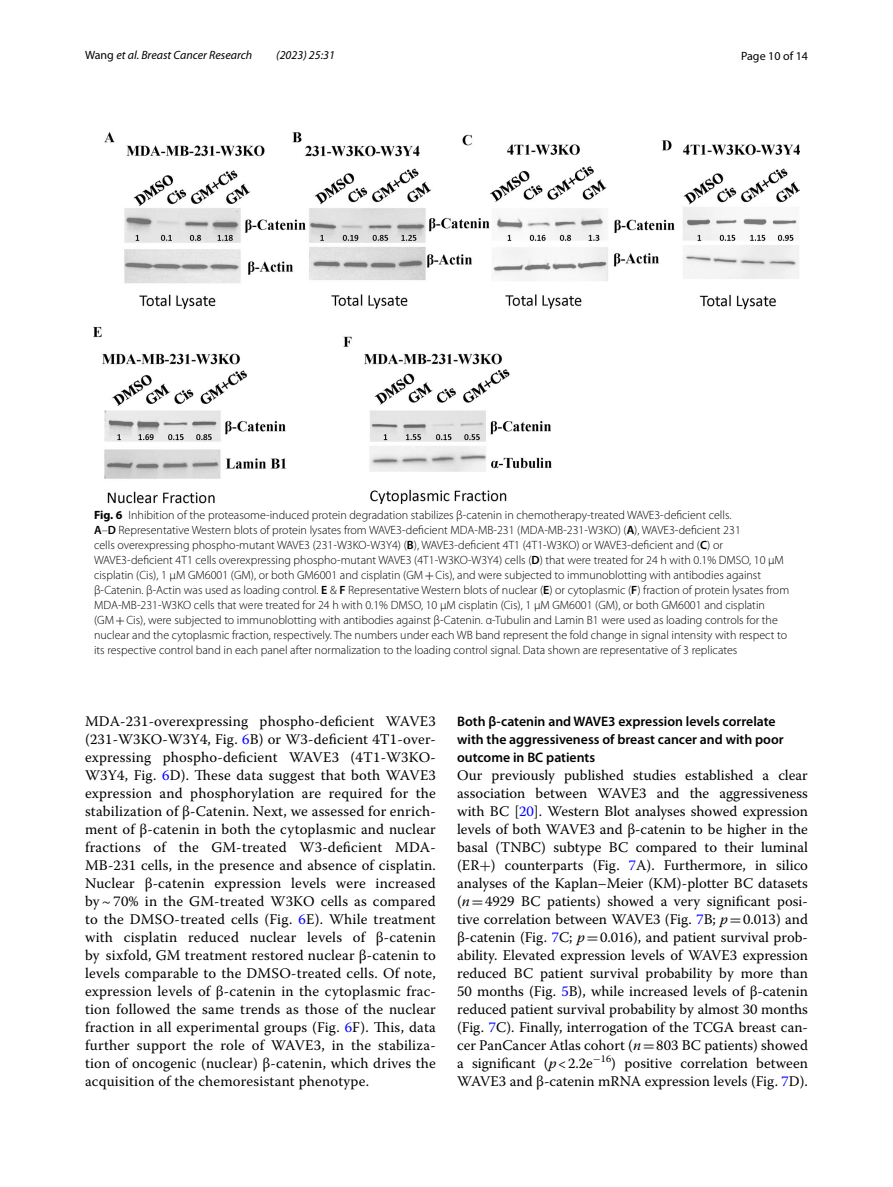
<style>
.page{position:relative;width:893px;height:1187px;background:#fff}
.page>*{position:absolute;margin:0;border:0;box-sizing:border-box;transform-origin:0 0}
.t1{font:14.7px/18px "Warnock Pro";letter-spacing:.01em;color:#000;text-align:justify}
.t2{font:600 13.8px/18px "Myriad Pro";color:#000}
.t3{font:300 12px/15px "Myriad Pro";color:#000}
.t4{font:italic 12px "Myriad Pro";color:#000}
.t5{font:12px "Myriad Pro";color:#000}
.s1{font-style:normal}
.s2{font-weight:700}
.s3{font-weight:600}
.s4{font-family:"MTSY";font-weight:400}
.s5{color:#00f}
.s6{font-family:"MTSY"}
.s7{font-style:italic}
</style>
<div class="page">
<img style="left:94px;top:133px;width:705px;height:371px">
<p class="t4" style="left:85px;top:48px;width:169px"><span class="s1">Wang</span> et al. Breast Cancer Research</p>
<p class="t4" style="left:276px;top:48px;width:60px">(2023) 25:31</p>
<p class="t5" style="left:741px;top:48px;width:68px">Page 10 of 14</p>
<p class="t3" style="left:94px;top:508px;width:697px"><span class="s2">Fig. 6</span> Inhibition of the proteasome-induced protein degradation stabilizes β-catenin in chemotherapy-treated WAVE3-deficient cells.<br><span class="s3">A</span>–<span class="s3">D</span> Representative Western blots of protein lysates from WAVE3-deficient MDA-MB-231 (MDA-MB-231-W3KO) (<span class="s3">A</span>), WAVE3-deficient 231<br>cells overexpressing phospho-mutant WAVE3 (231-W3KO-W3Y4) (<span class="s3">B</span>), WAVE3-deficient 4T1 (4T1-W3KO) or WAVE3-deficient and (<span class="s3">C</span>) or WAVE3-deficient 4T1 cells overexpressing phospho-mutant WAVE3 (4T1-W3KO-W3Y4) cells (<span class="s3">D</span>) that were treated for 24 h with 0.1% DMSO, 10 µM cisplatin (Cis), 1 µM GM6001 (GM), or both GM6001 and cisplatin (GM<span class="s4">+</span>Cis), and were subjected to immunoblotting with antibodies against β-Catenin. β-Actin was used as loading control. <span class="s3">E</span> &amp; <span class="s3">F</span> Representative Western blots of nuclear (<span class="s3">E</span>) or cytoplasmic (<span class="s3">F</span>) fraction of protein lysates from MDA-MB-231-W3KO cells that were treated for 24 h with 0.1% DMSO, 10 µM cisplatin (Cis), 1 µM GM6001 (GM), or both GM6001 and cisplatin (GM<span class="s4">+</span>Cis), were subjected to immunoblotting with antibodies against β-Catenin. α-Tubulin and Lamin B1 were used as loading controls for the nuclear and the cytoplasmic fraction, respectively. The numbers under each WB band represent the fold change in signal intensity with respect to its respective control band in each panel after normalization to the loading control signal. Data shown are representative of 3 replicates</p>
<p class="t1" style="left:85px;top:712px;width:352px">MDA-231-overexpressing phospho-deficient WAVE3 (231-W3KO-W3Y4, Fig. <span class="s5">6</span>B) or W3-deficient 4T1-over&shy;expressing phospho-deficient WAVE3 (4T1-W3KO-W3Y4, Fig. <span class="s5">6</span>D). These data suggest that both WAVE3 expression and phosphorylation are required for the stabilization of β-Catenin. Next, we assessed for enrich&shy;ment of β-catenin in both the cytoplasmic and nuclear fractions of the GM-treated W3-deficient MDA-MB-231 cells, in the presence and absence of cisplatin.<br>Nuclear β-catenin expression levels were increased by~70% in the GM-treated W3KO cells as compared to the DMSO-treated cells (Fig. <span class="s5">6</span>E). While treatment with cisplatin reduced nuclear levels of β-catenin by sixfold, GM treatment restored nuclear β-catenin to levels comparable to the DMSO-treated cells. Of note, expression levels of β-catenin in the cytoplasmic frac&shy;tion followed the same trends as those of the nuclear fraction in all experimental groups (Fig. <span class="s5">6</span>F). This, data further support the role of WAVE3, in the stabiliza&shy;tion of oncogenic (nuclear) β-catenin, which drives the acquisition of the chemoresistant phenotype.</p>
<p class="t2" style="left:457px;top:711px;width:328px">Both β‑catenin and WAVE3 expression levels correlate with the aggressiveness of breast cancer and with poor outcome in BC patients</p>
<p class="t1" style="left:457px;top:765px;width:352px">Our previously published studies established a clear association between WAVE3 and the aggressiveness with BC [<span class="s5">20</span>]. Western Blot analyses showed expression levels of both WAVE3 and β-catenin to be higher in the basal (TNBC) subtype BC compared to their luminal (ER<span class="s6">+</span>) counterparts (Fig. <span class="s5">7</span>A). Furthermore, in silico analyses of the Kaplan–Meier (KM)-plotter BC datasets (<span class="s7">n</span><span class="s6">=</span>4929 BC patients) showed a very significant posi&shy;tive correlation between WAVE3 (Fig. <span class="s5">7</span>B; <span class="s7">p</span><span class="s6">=</span>0.013) and β-catenin (Fig. <span class="s5">7</span>C; <span class="s7">p</span><span class="s6">=</span>0.016), and patient survival prob&shy;ability. Elevated expression levels of WAVE3 expression reduced BC patient survival probability by more than 50 months (Fig. <span class="s5">5</span>B), while increased levels of β-catenin reduced patient survival probability by almost 30 months (Fig. <span class="s5">7</span>C). Finally, interrogation of the TCGA breast can&shy;cer PanCancer Atlas cohort (<span class="s7">n</span><span class="s6">=</span>803 BC patients) showed a significant (<span class="s7">p</span>&lt;2.2e<sup>−</sup><sup>16</sup>) positive correlation between WAVE3 and β-catenin mRNA expression levels (Fig. <span class="s5">7</span>D).</p>
</div>
